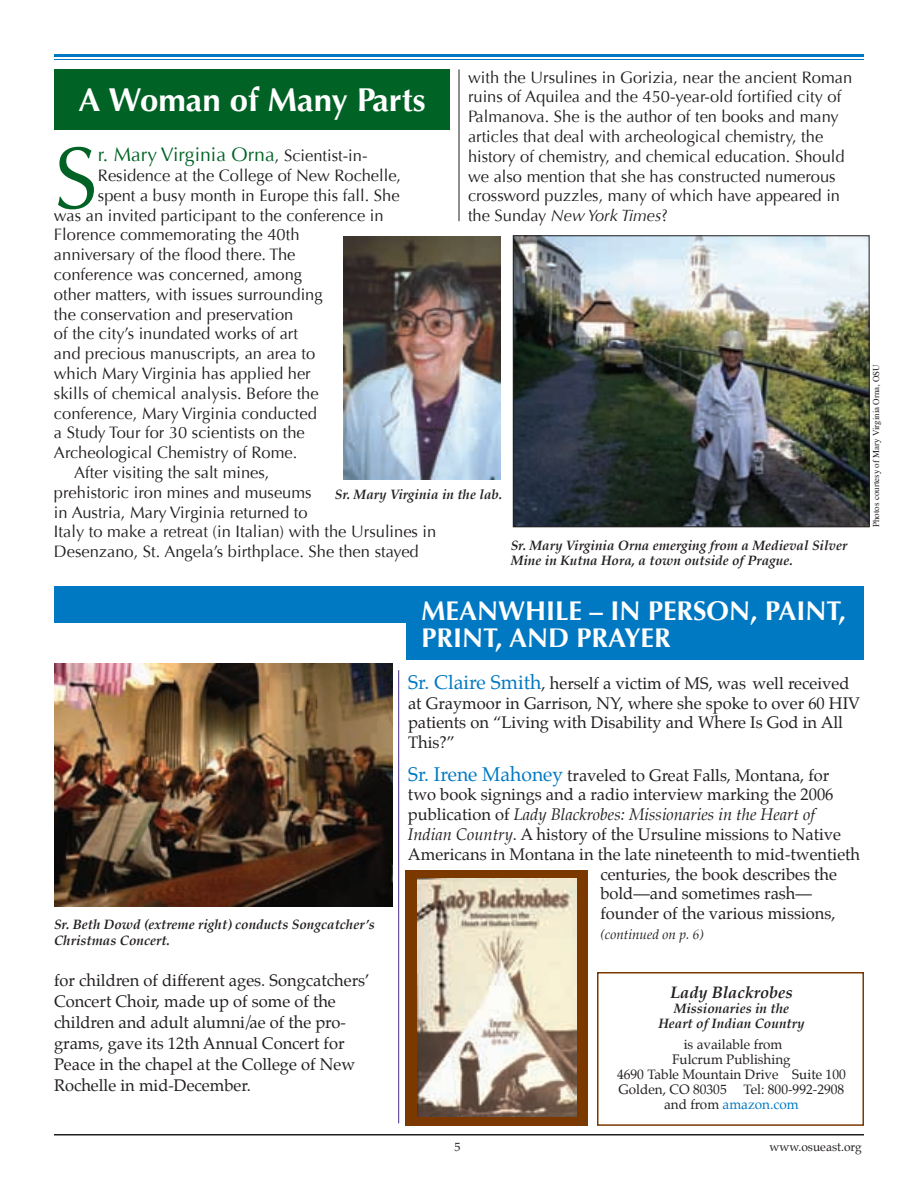
<style>
.page{position:relative;width:918px;height:1188px;background:#fff}
.page>*{position:absolute;margin:0;border:0;box-sizing:border-box;transform-origin:0 0}
.t1{font:87.75px "Optima";color:#006224}
.t2{font:700 33px "Optima";letter-spacing:-.02em;color:#fff}
.t3{font:700 27px "Optima";color:#fff}
.t4{font:19.5px "Optima";color:#006224}
.t5{font:16.5px/19.8px "Optima";color:#231f20}
.t6{font:16.5px/21px "Palatino";color:#231f20}
.t7{font:italic 16.5px "Palatino";color:#231f20}
.t8{font:italic 700 16.5px "Palatino";color:#231f20}
.t9{font:italic 700 13.5px/15px "Palatino";color:#231f20}
.t10{font:13.5px/15px "Palatino";color:#231f20}
.t11{font:italic 13.5px "Palatino";color:#231f20}
.t12{font:12px "Palatino";color:#231f20}
.t13{font:9px "Times";color:#231f20}
.s1{font-style:italic}
.s2{font-size:16.5px;color:#231f20}
.s3{font-size:19.5px;color:#0079c2}
.s4{font-style:normal}
.s5{color:#0079c2}
</style>
<div class="page">
<div style="left:54px;top:69px;width:396px;height:60px;background:#006224"></div>
<hr style="left:54px;top:54px;width:810px;height:3px;background:#0079c2">
<hr style="left:54px;top:59px;width:810px;height:1px;background:#0079c2">
<hr style="left:54px;top:1134px;width:810px;height:2px;background:#231f20">
<img style="left:515px;top:237px;width:352px;height:288px">
<div style="left:513px;top:235px;width:356px;height:292px;border:1px solid #231f20"></div>
<hr style="left:459px;top:69px;width:1px;height:152px;background:#231f20">
<div style="left:597px;top:972px;width:267px;height:154px;border:2px solid #7b3900"></div>
<img style="left:54px;top:663px;width:339px;height:244px">
<div style="left:405px;top:870px;width:182px;height:256px;background:#7b3900"></div>
<img style="left:417px;top:878px;width:159px;height:239px">
<img style="left:343px;top:236px;width:158px;height:244px">
<div style="left:406px;top:586px;width:458px;height:74px;background:#0079c2"></div>
<div style="left:54px;top:586px;width:357px;height:37px;background:#0079c2"></div>
<hr style="left:398px;top:670px;width:1px;height:453px;background:#482e92">
<p class="t5" style="left:468px;top:67px;width:386px">with the Ursulines in Gorizia, near the ancient Roman ruins of Aquilea and the 450-year-old fortified city of Palmanova. She is the author of ten books and many articles that deal with archeological chemistry, the history of chemistry, and chemical education. Should we also mention that she has constructed numerous crossword puzzles, many of which have appeared in the Sunday <span class="s1">New York Times</span>?</p>
<h2 class="t2" style="left:78px;top:80px;width:349px">A Woman of Many Parts</h2>
<h1 class="t1" style="left:54px;top:127px;width:45px">S</h1>
<p class="t4" style="left:98px;top:143px;width:271px">r. Mary Virginia Orna<span class="s2">, Scientist-in-</span></p>
<p class="t5" style="left:98px;top:166px;width:305px">Residence at the College of New Rochelle,</p>
<p class="t5" style="left:98px;top:186px;width:303px">spent a busy month in Europe this fall. She</p>
<p class="t5" style="left:54px;top:205px;width:331px">was an invited participant to the conference in</p>
<p class="t5" style="left:54px;top:225px;width:247px">Florence commemorating the 40th</p>
<p class="t5" style="left:54px;top:245px;width:243px">anniversary of the flood there. The</p>
<p class="t5" style="left:54px;top:265px;width:250px">conference was concerned, among</p>
<p class="t5" style="left:54px;top:285px;width:270px">other matters, with issues surrounding</p>
<p class="t5" style="left:54px;top:304px;width:241px">the conservation and preservation</p>
<p class="t5" style="left:54px;top:324px;width:246px">of the city’s inundated works of art</p>
<p class="t5" style="left:54px;top:344px;width:263px">and precious manuscripts, an area to</p>
<p class="t5" style="left:54px;top:364px;width:258px">which Mary Virginia has applied her</p>
<p class="t5" style="left:54px;top:384px;width:266px">skills of chemical analysis. Before the</p>
<p class="t5" style="left:54px;top:403px;width:264px">conference, Mary Virginia conducted</p>
<p class="t5" style="left:54px;top:423px;width:252px">a Study Tour for 30 scientists on the</p>
<p class="t5" style="left:54px;top:443px;width:245px">Archeological Chemistry of Rome.</p>
<p class="t5" style="left:74px;top:463px;width:197px">After visiting the salt mines,</p>
<p class="t5" style="left:54px;top:483px;width:259px">prehistoric iron mines and museums</p>
<p class="t5" style="left:54px;top:502px;width:255px">in Austria, Mary Virginia returned to</p>
<p class="t5" style="left:54px;top:522px;width:384px">Italy to make a retreat (in Italian) with the Ursulines in</p>
<p class="t5" style="left:54px;top:542px;width:366px">Desenzano, St. Angela’s birthplace. She then stayed</p>
<p class="t9" style="left:335px;top:487px;width:169px">Sr. Mary Virginia in the lab.</p>
<p class="t9" style="left:511px;top:538px;width:338px">Sr. Mary Virginia Orna emerging from a Medieval Silver<br>Mine in Kutna Hora, a town outside of Prague.</p>
<p class="t13" style="left:868px;top:527px;width:164px;rotate:-90deg">Photos courtesy of Mary Virginia Orna, OSU</p>
<p class="t9" style="left:54px;top:917px;width:322px;line-height:16.2px">Sr. Beth Dowd (extreme right) conducts Songcatcher’s<br>Christmas Concert.</p>
<p class="t6" style="left:54px;top:969px;width:317px">for children of different ages. Songcatchers’ Concert Choir, made up of some of the children and adult alumni/ae of the pro&shy;grams, gave its 12th Annual Concert for Peace in the chapel at the College of New Rochelle in mid-December.</p>
<h3 class="t3" style="left:422px;top:595px;width:42px">MEAN</h3>
<h3 class="t3" style="left:498px;top:595px;width:183px">WHI LE – IN PERSON</h3>
<h3 class="t3" style="left:750px;top:595px;width:46px">, PAINT</h3>
<h3 class="t3" style="left:839px;top:595px;width:9px">,</h3>
<h3 class="t3" style="left:422px;top:622px;width:31px">PRINT</h3>
<h3 class="t3" style="left:495px;top:622px;width:113px">, AND PRAYER</h3>
<p class="t6" style="left:408px;top:673px;width:454px;line-height:19.8px"><span class="s3">Sr. Claire Smith</span>, herself a victim of MS, was well received at Graymoor in Garrison, NY, where she spoke to over 60 HIV patients on “Living with Disability and Where Is God in All This?”</p>
<p class="t6" style="left:408px;top:764px;width:423px"><span class="s3">Sr. Irene Mahoney</span> traveled to Great Falls, Montana, for</p>
<p class="t6" style="left:408px;top:784px;width:427px">two book signings and a radio interview marking the 2006</p>
<p class="t7" style="left:408px;top:801px;width:409px"><span class="s4">publication of</span> Lady Blackrobes: Missionaries in the Heart of</p>
<p class="t6" style="left:408px;top:824px;width:435px"><span class="s1">Indian Country</span>. A history of the Ursuline missions to Native</p>
<p class="t6" style="left:408px;top:844px;width:454px">Americans in Montana in the late nineteenth to mid-twentieth</p>
<p class="t6" style="left:600px;top:863px;width:238px">centuries, the book describes the</p>
<p class="t6" style="left:600px;top:883px;width:213px">bold—and sometimes rash—</p>
<p class="t6" style="left:600px;top:903px;width:237px">founder of the various missions,</p>
<p class="t11" style="left:600px;top:924px;width:105px">(continued on p. 6)</p>
<p class="t8" style="left:670px;top:979px;width:124px">Lady Blackrobes</p>
<p class="t9" style="left:658px;top:1001px;width:148px;text-align:center">Missionaries in the<br>Heart of Indian Country</p>
<p class="t10" style="left:684px;top:1037px;width:100px">is available from</p>
<p class="t10" style="left:672px;top:1052px;width:120px">Fulcrum Publishing</p>
<p class="t10" style="left:617px;top:1067px;width:230px">4690 Table Mountain Drive Suite 100</p>
<p class="t10" style="left:619px;top:1082px;width:110px">Golden, CO 80305</p>
<p class="t10" style="left:664px;top:1082px;width:182px;text-indent:79px">Tel: 800-992-2908 and from <span class="s5">amazon.com</span></p>
<p class="t12" style="left:454px;top:1137px;width:7px">5</p>
<p class="t12" style="left:770px;top:1137px;width:94px">www.osueast.org</p>
</div>
